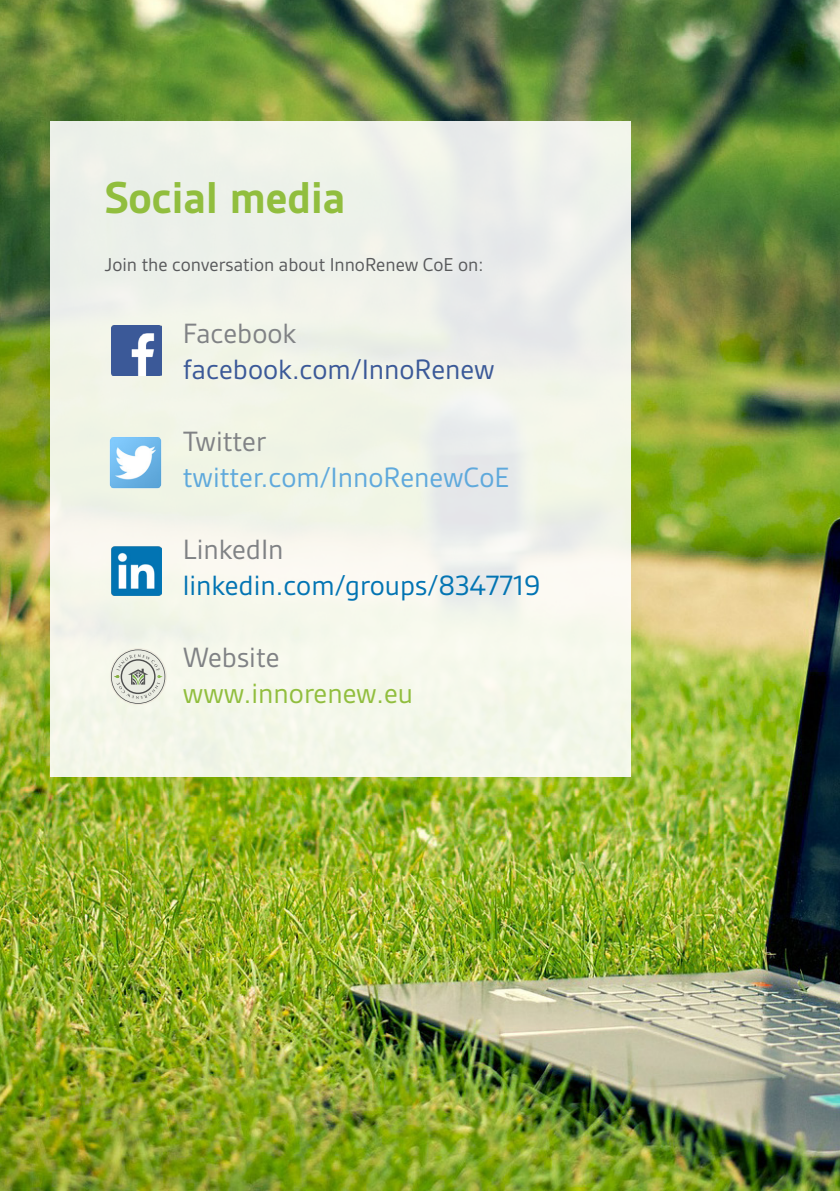
<style>
.page{position:relative;width:840px;height:1191px;background:#fff}
.page>*{position:absolute;margin:0;border:0;box-sizing:border-box;transform-origin:0 0}
.t1{font:700 48px "Gesta";color:#91be3e}
.t2{font:30px "Gesta";color:#808285}
.t3{font:30px "Gesta";color:#0274b3}
.t4{font:30px "Gesta";color:#5fa9dc}
.t5{font:30px "Gesta";color:#3b5998}
.t6{font:30px "Gesta";color:#91be3e}
.t7{font:20px "Gesta";color:#58595b}
</style>
<div class="page">
<img style="left:0;top:0;width:839px;height:1191px">
<div style="left:51px;top:121px;width:579px;height:656px;background:#f1f5ea"></div>
<img style="left:111px;top:325px;width:50px;height:50px">
<img style="left:109px;top:437px;width:53px;height:52px">
<img style="left:111px;top:546px;width:50px;height:50px">
<svg style="left:111px;top:649px;width:54px;height:55px"></svg>
<h1 class="t1" style="left:105px;top:170px;width:242px">Social media</h1>
<p class="t7" style="left:105px;top:253px;width:380px">Join the conversation about InnoRenew CoE on:</p>
<h2 class="t2" style="left:183px;top:316px;width:115px">Facebook</h2>
<h2 class="t5" style="left:183px;top:352px;width:313px">facebook.com/InnoRenew</h2>
<h2 class="t2" style="left:183px;top:424px;width:85px">Twitter</h2>
<h2 class="t4" style="left:183px;top:460px;width:328px">twitter.com/InnoRenewCoE</h2>
<h2 class="t2" style="left:183px;top:532px;width:102px">LinkedIn</h2>
<h2 class="t3" style="left:183px;top:568px;width:359px">linkedin.com/groups/8347719</h2>
<h2 class="t2" style="left:183px;top:640px;width:98px">Website</h2>
<h2 class="t6" style="left:183px;top:676px;width:231px">www.innorenew.eu</h2>
</div>
